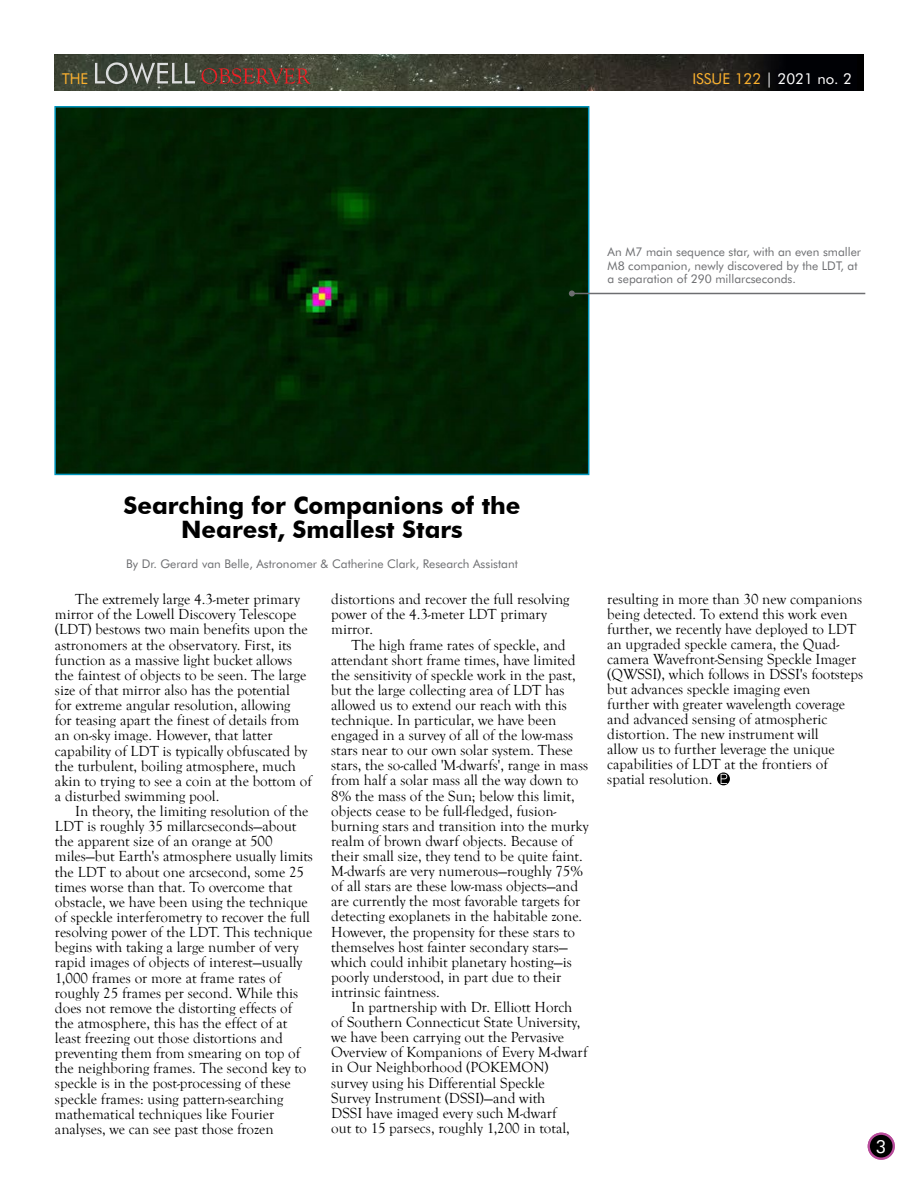
<style>
.page{position:relative;width:918px;height:1188px;background:#fff}
.page>*{position:absolute;margin:0;border:0;box-sizing:border-box;transform-origin:0 0}
.t1{font:700 24px/24px "Futura BT";color:#000;text-align:center}
.t2{font:18px "Futura BT";color:#fff}
.t3{font:15px/15.1px "Goudy Old Style T";color:#000}
.t4{font:15px "Futura BT";color:#fff}
.t5{font:15px "Futura BT";color:#fcb12e}
.t6{font:12px/13.5px "Futura BT";color:#6d6e71}
.s1{color:#fcb12e}
</style>
<div class="page">
<img style="left:54px;top:54px;width:802px;height:36px">
<svg style="left:202px;top:68px;width:109px;height:16px;background:#6e3f35"></svg>
<svg style="left:95px;top:62px;width:100px;height:22px;background:#686d64"></svg>
<div style="left:869px;top:1134px;width:25px;height:25px;background:#000;border-radius:50%"></div>
<div style="left:868px;top:1133px;width:27px;height:27px;border:2px solid #b94d9c;border-radius:50%"></div>
<svg style="left:717px;top:772px;width:13px;height:13px"></svg>
<svg style="left:721px;top:774px;width:6px;height:10px"></svg>
<svg style="left:54px;top:106px;width:536px;height:370px;background:#022405"></svg>
<hr style="left:572px;top:293px;width:293px;height:1px;background:#6d6e71">
<svg style="left:569px;top:290px;width:6px;height:6px"></svg>
<p class="t5" style="left:62px;top:69px;width:28px">THE</p>
<p class="t4" style="left:692px;top:69px;width:161px"><span class="s1">ISSUE 122</span> | 2021 no. 2</p>
<p class="t6" style="left:608px;top:245px;width:255px">An M7 main sequence star, with an even smaller<br>M8 companion, newly discovered by the LDT, at a separation of 290 millarcseconds.</p>
<h1 class="t1" style="left:123px;top:493px;width:399px">Searching for Companions of the<br>Nearest, Smallest Stars</h1>
<p class="t6" style="left:126px;top:556px;width:393px">By Dr. Gerard van Belle, Astronomer &amp; Catherine Clark, Research Assistant</p>
<p class="t3" style="left:55px;top:592px;width:258px;text-indent:20px">The extremely large 4.3-meter primary mirror of the Lowell Discovery Telescope (LDT) bestows two main benefits upon the astronomers at the observatory. First, its function as a massive light bucket allows the faintest of objects to be seen. The large size of that mirror also has the potential<br>for extreme angular resolution, allowing<br>for teasing apart the finest of details from an on-sky image. However, that latter capability of LDT is typically obfuscated by the turbulent, boiling atmosphere, much akin to trying to see a coin at the bottom of a disturbed swimming pool.</p>
<p class="t3" style="left:55px;top:804px;width:260px;text-indent:20px">In theory, the limiting resolution of the LDT is roughly 35 millarcseconds—about the apparent size of an orange at 500 miles—but Earth's atmosphere usually limits the LDT to about one arcsecond, some 25 times worse than that. To overcome that obstacle, we have been using the technique of speckle interferometry to recover the full resolving power of the LDT. This technique begins with taking a large number of very rapid images of objects of interest—usually 1,000 frames or more at frame rates of roughly 25 frames per second. While this does not remove the distorting effects of the atmosphere, this has the effect of at least freezing out those distortions and preventing them from smearing on top of the neighboring frames. The second key to speckle is in the post-processing of these speckle frames: using pattern-searching mathematical techniques like Fourier analyses, we can see past those frozen</p>
<p class="t3" style="left:331px;top:592px;width:240px">distortions and recover the full resolving power of the 4.3-meter LDT primary mirror.</p>
<p class="t3" style="left:331px;top:637px;width:259px;text-indent:20px">The high frame rates of speckle, and attendant short frame times, have limited the sensitivity of speckle work in the past, but the large collecting area of LDT has allowed us to extend our reach with this technique. In particular, we have been engaged in a survey of all of the low-mass stars near to our own solar system. These stars, the so-called 'M-dwarfs', range in mass from half a solar mass all the way down to 8% the mass of the Sun; below this limit, objects cease to be full-fledged, fusion&shy;burning stars and transition into the murky realm of brown dwarf objects. Because of their small size, they tend to be quite faint.<br>M-dwarfs are very numerous—roughly 75% of all stars are these low-mass objects—and are currently the most favorable targets for detecting exoplanets in the habitable zone.<br>However, the propensity for these stars to themselves host fainter secondary stars— which could inhibit planetary hosting—is poorly understood, in part due to their intrinsic faintness.</p>
<p class="t3" style="left:331px;top:1000px;width:258px;text-indent:20px">In partnership with Dr. Elliott Horch of Southern Connecticut State University, we have been carrying out the Pervasive Overview of Kompanions of Every M-dwarf in Our Neighborhood (POKEMON) survey using his Differential Speckle Survey Instrument (DSSI)—and with<br>DSSI have imaged every such M-dwarf<br>out to 15 parsecs, roughly 1,200 in total,</p>
<p class="t3" style="left:607px;top:592px;width:258px">resulting in more than 30 new companions being detected. To extend this work even further, we recently have deployed to LDT an upgraded speckle camera, the Quad&shy;camera Wavefront-Sensing Speckle Imager (QWSSI), which follows in DSSI's footsteps but advances speckle imaging even<br>further with greater wavelength coverage and advanced sensing of atmospheric distortion. The new instrument will<br>allow us to further leverage the unique capabilities of LDT at the frontiers of spatial resolution.</p>
<p class="t2" style="left:876px;top:1136px;width:12px">3</p>
</div>
